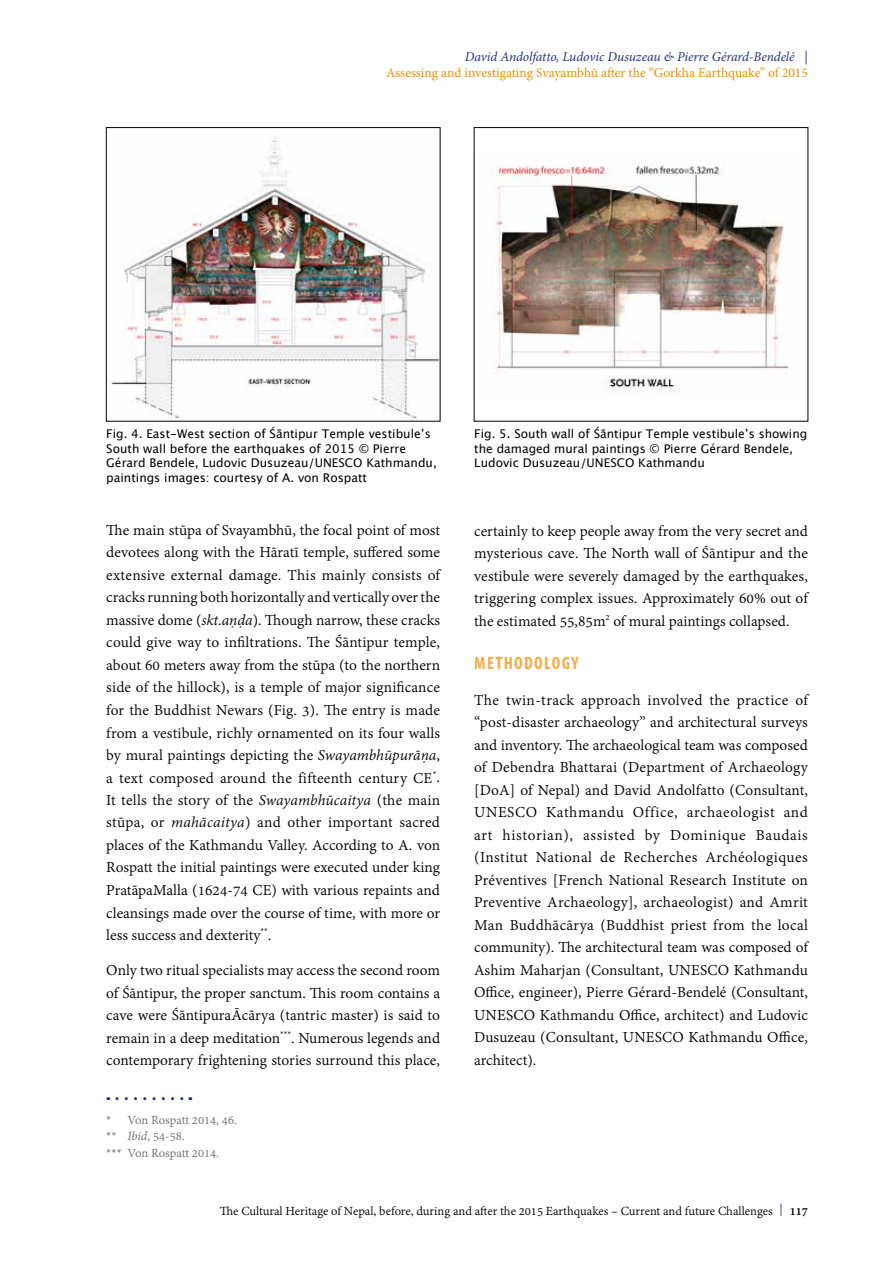
<style>
.page{position:relative;width:893px;height:1263px;background:#fff}
.page>*{position:absolute;margin:0;border:0;box-sizing:border-box;transform-origin:0 0}
.t1{font:700 condensed 18px "Myriad Pro";letter-spacing:.07em;color:#f6ac4c}
.t2{font:16.5px/22.5px "Adobe Devanagari";color:#000;text-align:justify}
.t3{font:13.5px/16.2px "Minion Pro";letter-spacing:-.005em;color:#f18e00;text-align:right}
.t4{font:13.5px "Adobe Devanagari";color:#000}
.t5{font:13.5px/16.5px "Adobe Devanagari";color:#6e6e6e}
.t6{font:12px/14.4px "Lucida Grande";color:#000}
.s1{font-style:italic;color:#243282}
.s2{color:#243282}
.s3{font-style:italic}
.s4{font-weight:700}
</style>
<div class="page">
<svg style="left:117px;top:1097px;width:74px;height:3px"></svg>
<img style="left:108px;top:136px;width:330px;height:283px">
<div style="left:106px;top:127px;width:334px;height:294px;border:1px solid #000"></div>
<img style="left:491px;top:160px;width:298px;height:233px">
<p class="t3" style="left:386px;top:48px;width:423px"><span class="s1">David Andolfatto, Ludovic Dusuzeau &amp; Pierre Gérard-Bendelé</span> <span class="s2">|<br></span>Assessing and investigating Svayambhū after the “Gorkha Earthquake” of 2015</p>
<p class="t6" style="left:106px;top:427px;width:332px">Fig. 4. East-West section of Śāntipur Temple vestibule’s South wall before the earthquakes of 2015 © Pierre Gérard Bendele, Ludovic Dusuzeau/UNESCO Kathmandu, paintings images: courtesy of A. von Rospatt</p>
<p class="t6" style="left:474px;top:427px;width:334px">Fig. 5. South wall of Śāntipur Temple vestibule’s showing the damaged mural paintings © Pierre Gérard Bendele,<br>Ludovic Dusuzeau/UNESCO Kathmandu</p>
<p class="t2" style="left:106px;top:520px;width:335px">The main stūpa of Svayambhū, the focal point of most devotees along with the Hāratī temple, suffered some extensive external damage. This mainly consists of cracks running both horizontally and vertically over the massive dome (<span class="s3">skt.aṇḍa</span>). Though narrow, these cracks could give way to infiltrations. The Śāntipur temple, about 60 meters away from the stūpa (to the northern side of the hillock), is a temple of major significance for the Buddhist Newars (Fig. 3). The entry is made from a vestibule, richly ornamented on its four walls by mural paintings depicting the <span class="s3">Swayambhūpurāṇa</span>, a text composed around the fifteenth century CE<sup>*</sup>.<br>It tells the story of the <span class="s3">Swayambhūcaitya</span> (the main stūpa, or <span class="s3">mahācaitya</span>) and other important sacred places of the Kathmandu Valley. According to A. von Rospatt the initial paintings were executed under king PratāpaMalla (1624-74 CE) with various repaints and cleansings made over the course of time, with more or less success and dexterity<sup>**</sup>.</p>
<p class="t2" style="left:106px;top:960px;width:335px">Only two ritual specialists may access the second room of Śāntipur, the proper sanctum. This room contains a cave were ŚāntipuraĀcārya (tantric master) is said to remain in a deep meditation<sup>***</sup>. Numerous legends and contemporary frightening stories surround this place,</p>
<p class="t5" style="left:106px;top:1112px;width:132px">* Von Rospatt 2014, 46. ** <span class="s3">Ibid</span>, 54-58.<br>*** Von Rospatt 2014.</p>
<p class="t2" style="left:474px;top:521px;width:335px">certainly to keep people away from the very secret and mysterious cave. The North wall of Śāntipur and the vestibule were severely damaged by the earthquakes, triggering complex issues. Approximately 60% out of the estimated 55,85m<sup>2</sup> of mural paintings collapsed.</p>
<p class="t1" style="left:474px;top:653px;width:106px">METHODOLOGY</p>
<p class="t2" style="left:474px;top:690px;width:335px">The twin-track approach involved the practice of “post-disaster archaeology” and architectural surveys and inventory. The archaeological team was composed of Debendra Bhattarai (Department of Archaeology [DoA] of Nepal) and David Andolfatto (Consultant, UNESCO Kathmandu Office, archaeologist and art historian), assisted by Dominique Baudais (Institut National de Recherches Archéologiques Préventives [French National Research Institute on Preventive Archaeology], archaeologist) and Amrit Man Buddhācārya (Buddhist priest from the local community). The architectural team was composed of Ashim Maharjan (Consultant, UNESCO Kathmandu Office, engineer), Pierre Gérard-Bendelé (Consultant, UNESCO Kathmandu Office, architect) and Ludovic Dusuzeau (Consultant, UNESCO Kathmandu Office, architect).</p>
<p class="t4" style="left:220px;top:1203px;width:590px">The Cultural Heritage of Nepal, before, during and after the 2015 Earthquakes – Current and future Challenges <span class="s2">|</span> <span class="s4">117</span></p>
</div>
